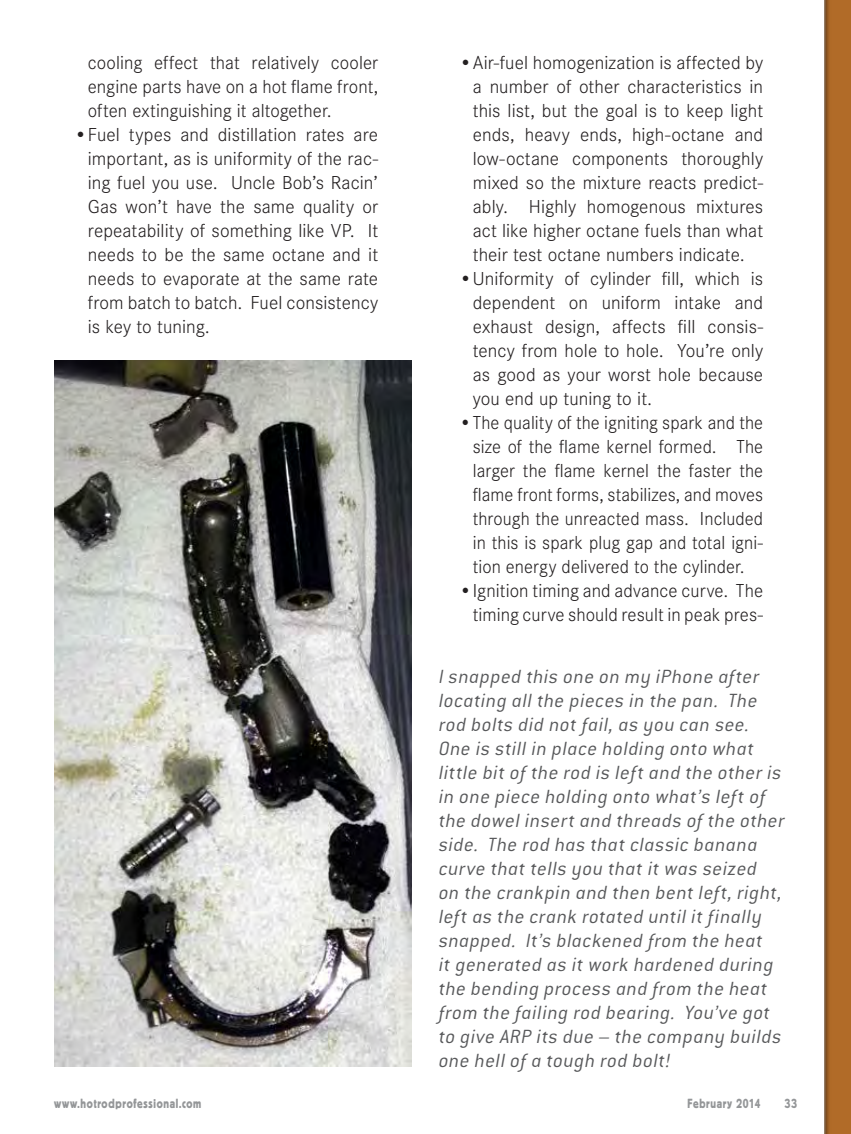
<style>
.page{position:relative;width:851px;height:1134px;background:#fff}
.page>*{position:absolute;margin:0;border:0;box-sizing:border-box;transform-origin:0 0}
.t1{font:italic 300 21px/24px "Conduit ITC";letter-spacing:.03em;color:#58595b}
.t2{font:300 19.5px/24px "Corporate S";letter-spacing:.005em;color:#231f20;text-align:justify}
.t3{font:300 19.5px/24px "Corporate S";letter-spacing:.005em;color:#231f20;text-align:justify;scale:.96 1}
.t4{font:13.2px "Block BE";letter-spacing:.065em;color:#949698;scale:.82 1}
</style>
<div class="page">
<svg style="left:824px;top:0;width:26px;height:1134px;background:#a96829"></svg>
<img style="left:54px;top:360px;width:358px;height:706px">
<p class="t2" style="left:88px;top:51px;width:292px">cooling effect that relatively cooler engine parts have on a hot flame front, often extinguishing it altogether.</p>
<p class="t2" style="left:88px;top:123px;width:292px;text-indent:-14px">•Fuel types and distillation rates are important, as is uniformity of the rac&shy;ing fuel you use. Uncle Bob’s Racin’ Gas won’t have the same quality or repeatability of something like VP. It needs to be the same octane and it needs to evaporate at the same rate from batch to batch. Fuel consistency is key to tuning.</p>
<p class="t2" style="left:472px;top:51px;width:292px;text-indent:-14px">•Air-fuel homogenization is affected by a number of other characteristics in this list, but the goal is to keep light ends, heavy ends, high-octane and low-octane components thoroughly mixed so the mixture reacts predict&shy;ably. Highly homogenous mixtures act like higher octane fuels than what their test octane numbers indicate.</p>
<p class="t2" style="left:472px;top:267px;width:292px;text-indent:-14px">•Uniformity of cylinder fill, which is dependent on uniform intake and exhaust design, affects fill consis&shy;tency from hole to hole. You’re only as good as your worst hole because you end up tuning to it.</p>
<p class="t3" style="left:472px;top:411px;width:304px;text-indent:-14px">•The quality of the igniting spark and the size of the flame kernel formed. The larger the flame kernel the faster the flame front forms, stabilizes, and moves through the unreacted mass. Included in this is spark plug gap and total igni&shy;tion energy delivered to the cylinder.</p>
<p class="t2" style="left:459px;top:579px;width:305px;text-align:right">•Ignition timing and advance curve. The timing curve should result in peak pres-</p>
<p class="t1" style="left:439px;top:664px;width:347px">I snapped this one on my iPhone after locating all the pieces in the pan. The rod bolts did not fail, as you can see.<br>One is still in place holding onto what little bit of the rod is left and the other is in one piece holding onto what’s left of the dowel insert and threads of the other side. The rod has that classic banana curve that tells you that it was seized<br>on the crankpin and then bent left, right, left as the crank rotated until it finally snapped. It’s blackened from the heat<br>it generated as it work hardened during the bending process and from the heat from the failing rod bearing. You’ve got to give ARP its due – the company builds one hell of a tough rod bolt!</p>
<p class="t4" style="left:54px;top:1096px;width:181px">www.hotrodprofessional.com</p>
<p class="t4" style="left:687px;top:1096px;width:90px">February 2014</p>
<p class="t4" style="left:785px;top:1096px;width:16px">33</p>
</div>
